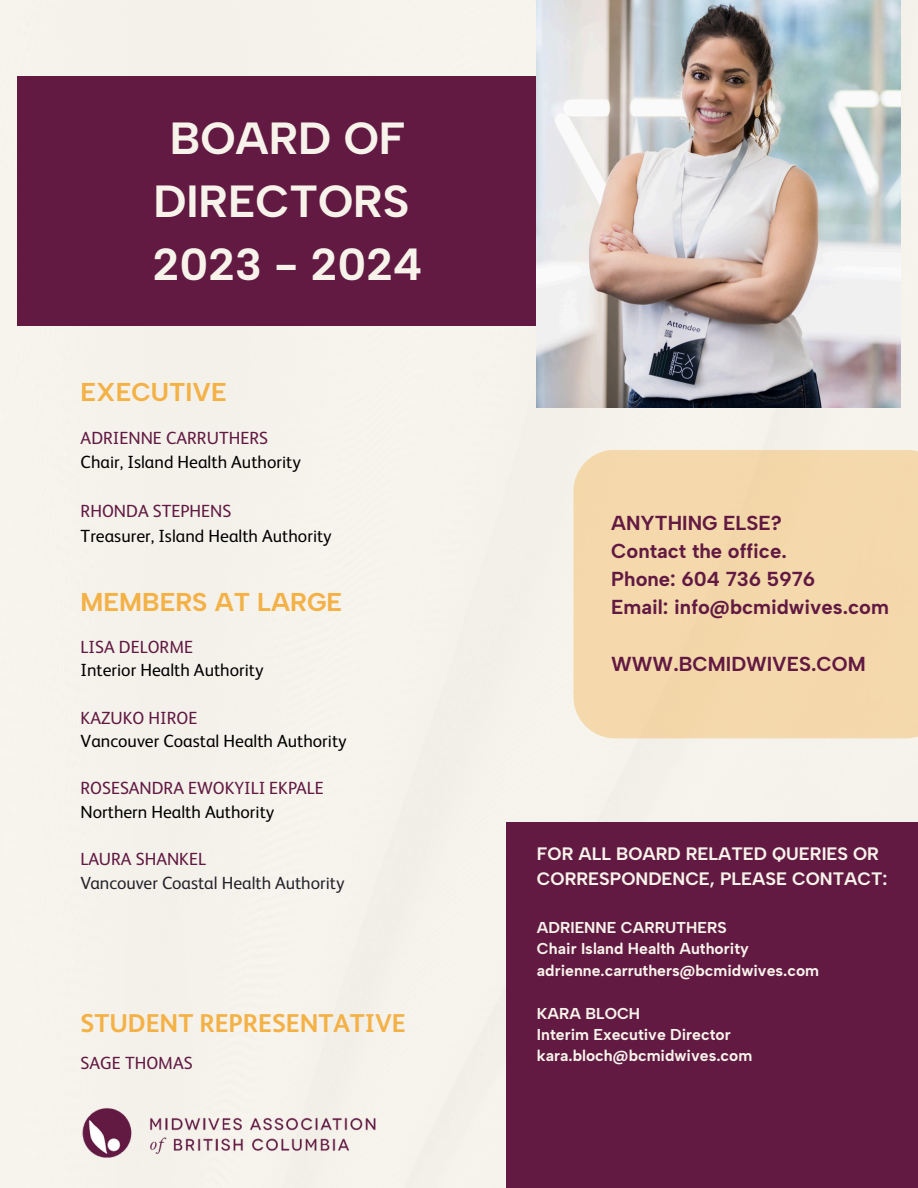
<style>
.page{position:relative;width:918px;height:1188px;background:#f5f2ec}
.page>*{position:absolute;margin:0;border:0;box-sizing:border-box;transform-origin:0 0}
.t1{font:700 45px/63px "Albert Sans";color:#f7f3eb;text-align:center}
.t2{font:700 25.8px "Albert Sans";color:#f3b146}
.t3{font:700 25.8px "FS Albert Arabic";color:#f3b146}
.t4{font:700 20.25px/28.2px "Albert Sans";color:#621a42}
.t5{font:700 18px/24.8px "Albert Sans";color:#f7f3eb}
.t6{font:17.7px/23.7px "FS Albert Arabic";color:#621a42}
.t7{font:17.7px "FS Albert Arabic";color:#000}
.t8{font:17.7px "FS Albert Arabic";color:#25242b}
.t9{font:700 15.75px/21.3px "Albert Sans";color:#f7f3eb}
.s1{color:#000}
</style>
<div class="page">
<div style="left:18px;top:77px;width:599px;height:249px;background:#621a42"></div>
<img style="left:537px;top:0;width:363px;height:407px">
<div style="left:573px;top:450px;width:345px;height:288px;background:#f4d9ac"></div>
<div style="left:506px;top:823px;width:412px;height:365px;background:#621a42"></div>
<img style="left:81px;top:1090px;width:299px;height:80px">
<h4 class="t1" style="left:153px;top:107px;width:271px">BOARD OF<br>DIRECTORS<br>2023 - 2024</h4>
<p class="t2" style="left:81px;top:376px;width:148px">EXECUTIVE</p>
<p class="t6" style="left:81px;top:426px;width:189px">ADRIENNE CARRUTHERS</p>
<p class="t7" style="left:81px;top:452px;width:222px">Chair, Island Health Authority</p>
<p class="t6" style="left:81px;top:499px;width:152px">RHONDA STEPHENS</p>
<p class="t7" style="left:81px;top:525px;width:253px">Treasurer, Island Health Authority</p>
<h1 class="t2" style="left:81px;top:586px;width:263px">MEMBERS AT LARGE</h1>
<h2 class="t6" style="left:81px;top:635px;width:114px">LISA DELORME</h2>
<h2 class="t7" style="left:81px;top:660px;width:184px">Interior Health Authority</h2>
<p class="t6" style="left:81px;top:706px;width:118px">KAZUKO HIROE</p>
<p class="t7" style="left:81px;top:731px;width:267px">Vancouver Coastal Health Authority</p>
<p class="t6" style="left:81px;top:776px;width:245px">ROSESANDRA EWOKYILI EKPALE<br><span class="s1">Northern Health Authority</span></p>
<p class="t6" style="left:81px;top:847px;width:127px">LAURA SHANKEL</p>
<h6 class="t8" style="left:81px;top:872px;width:265px">Vancouver Coastal Health Authority</h6>
<p class="t3" style="left:81px;top:1008px;width:327px">STUDENT REPRESENTATIVE</p>
<p class="t6" style="left:81px;top:1051px;width:114px">SAGE THOMAS</p>
<h2 class="t4" style="left:611px;top:509px;width:279px">ANYTHING ELSE?<br>Contact the office.<br>Phone: 604 736 5976<br>Email: info@bcmidwives.com</h2>
<h6 class="t4" style="left:611px;top:649px;width:256px">WWW.BCMIDWIVES.COM</h6>
<p class="t5" style="left:537px;top:842px;width:352px">FOR ALL BOARD RELATED QUERIES OR<br>CORRESPONDENCE, PLEASE CONTACT:</p>
<p class="t9" style="left:537px;top:917px;width:284px">ADRIENNE CARRUTHERS<br>Chair Island Health Authority adrienne.carruthers@bcmidwives.com</p>
<p class="t9" style="left:537px;top:1002px;width:217px">KARA BLOCH<br>Interim Executive Director kara.bloch@bcmidwives.com</p>
</div>
